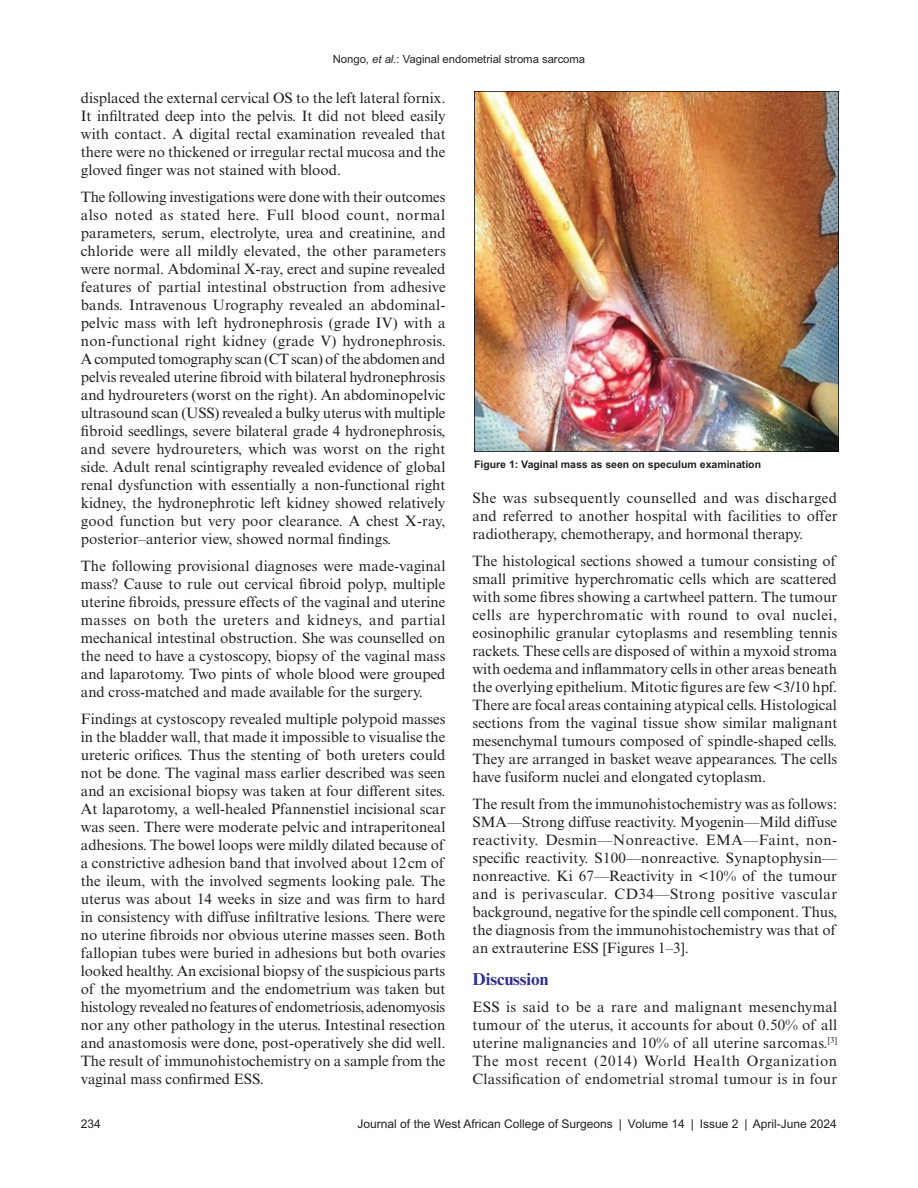
<style>
.page{position:relative;width:918px;height:1188px;background:#fff}
.page>*{position:absolute;margin:0;border:0;box-sizing:border-box;transform-origin:0 0}
.t1{font:700 17.25px "Times New Roman MT Std";color:#2e3092}
.t2{font:15px/18px "Times New Roman MT Std";color:#231f20;text-align:justify}
.t3{font:12px "Arial MT Std";color:#231f20}
.t4{font:11.25px "Arial MT Std";color:#231f20}
.t5{font:700 10.5px "Arial MT Std";color:#231f20}
.s1{font-style:italic}
</style>
<div class="page">
<img style="left:474px;top:92px;width:365px;height:359px">
<p class="t4" style="left:333px;top:52px;width:254px">Nongo, <span class="s1">et al.</span>: Vaginal endometrial stroma sarcoma</p>
<p class="t2" style="left:81px;top:89px;width:366px">displaced the external cervical OS to the left lateral fornix.<br>It infiltrated deep into the pelvis. It did not bleed easily with contact. A digital rectal examination revealed that there were no thickened or irregular rectal mucosa and the gloved finger was not stained with blood.</p>
<p class="t2" style="left:81px;top:188px;width:366px">The following investigations were done with their outcomes also noted as stated here. Full blood count, normal parameters, serum, electrolyte, urea and creatinine, and chloride were all mildly elevated, the other parameters were normal. Abdominal X-ray, erect and supine revealed features of partial intestinal obstruction from adhesive bands. Intravenous Urography revealed an abdominal&shy;pelvic mass with left hydronephrosis (grade IV) with a non-functional right kidney (grade V) hydronephrosis.<br>A computed tomography scan (CT scan) of the abdomen and pelvis revealed uterine fibroid with bilateral hydronephrosis and hydroureters (worst on the right). An abdominopelvic ultrasound scan (USS) revealed a bulky uterus with multiple fibroid seedlings, severe bilateral grade 4 hydronephrosis, and severe hydroureters, which was worst on the right side. Adult renal scintigraphy revealed evidence of global renal dysfunction with essentially a non-functional right kidney, the hydronephrotic left kidney showed relatively good function but very poor clearance. A chest X-ray, posterior–anterior view, showed normal findings.</p>
<p class="t2" style="left:81px;top:557px;width:366px">The following provisional diagnoses were made-vaginal mass? Cause to rule out cervical fibroid polyp, multiple uterine fibroids, pressure effects of the vaginal and uterine masses on both the ureters and kidneys, and partial mechanical intestinal obstruction. She was counselled on the need to have a cystoscopy, biopsy of the vaginal mass and laparotomy. Two pints of whole blood were grouped and cross-matched and made available for the surgery.</p>
<p class="t2" style="left:81px;top:710px;width:366px">Findings at cystoscopy revealed multiple polypoid masses in the bladder wall, that made it impossible to visualise the ureteric orifices. Thus the stenting of both ureters could not be done. The vaginal mass earlier described was seen and an excisional biopsy was taken at four different sites.<br>At laparotomy, a well-healed Pfannenstiel incisional scar was seen. There were moderate pelvic and intraperitoneal adhesions. The bowel loops were mildly dilated because of a constrictive adhesion band that involved about 12 cm of the ileum, with the involved segments looking pale. The uterus was about 14 weeks in size and was firm to hard in consistency with diffuse infiltrative lesions. There were no uterine fibroids nor obvious uterine masses seen. Both fallopian tubes were buried in adhesions but both ovaries looked healthy. An excisional biopsy of the suspicious parts of the myometrium and the endometrium was taken but histology revealed no features of endometriosis, adenomyosis nor any other pathology in the uterus. Intestinal resection and anastomosis were done, post-operatively she did well.<br>The result of immunohistochemistry on a sample from the vaginal mass confirmed ESS.</p>
<p class="t5" style="left:474px;top:458px;width:289px">Figure 1: Vaginal mass as seen on speculum examination</p>
<p class="t2" style="left:473px;top:489px;width:366px">She was subsequently counselled and was discharged and referred to another hospital with facilities to offer radiotherapy, chemotherapy, and hormonal therapy.</p>
<p class="t2" style="left:473px;top:552px;width:366px">The histological sections showed a tumour consisting of small primitive hyperchromatic cells which are scattered with some fibres showing a cartwheel pattern. The tumour cells are hyperchromatic with round to oval nuclei, eosinophilic granular cytoplasms and resembling tennis rackets. These cells are disposed of within a myxoid stroma with oedema and inflammatory cells in other areas beneath the overlying epithelium. Mitotic figures are few &lt;3/10 hpf.<br>There are focal areas containing atypical cells. Histological sections from the vaginal tissue show similar malignant mesenchymal tumours composed of spindle-shaped cells.<br>They are arranged in basket weave appearances. The cells have fusiform nuclei and elongated cytoplasm.</p>
<p class="t2" style="left:473px;top:795px;width:366px">The result from the immunohistochemistry was as follows:<br>SMA—Strong diffuse reactivity. Myogenin—Mild diffuse reactivity. Desmin—Nonreactive. EMA—Faint, non&shy;specific reactivity. S100—nonreactive. Synaptophysin— nonreactive. Ki 67—Reactivity in &lt;10% of the tumour and is perivascular. CD34—Strong positive vascular background, negative for the spindle cell component. Thus, the diagnosis from the immunohistochemistry was that of an extrauterine ESS [Figures 1–3].</p>
<p class="t1" style="left:473px;top:969px;width:78px">Discussion</p>
<p class="t2" style="left:473px;top:998px;width:366px">ESS is said to be a rare and malignant mesenchymal tumour of the uterus, it accounts for about 0.50% of all uterine malignancies and 10% of all uterine sarcomas.<sup>[3] </sup>The most recent (2014) World Health Organization Classification of endometrial stromal tumour is in four</p>
<p class="t3" style="left:81px;top:1117px;width:22px">234</p>
<p class="t3" style="left:358px;top:1117px;width:481px">Journal of the West African College of Surgeons | Volume 14 | Issue 2 | April-June 2024</p>
</div>
